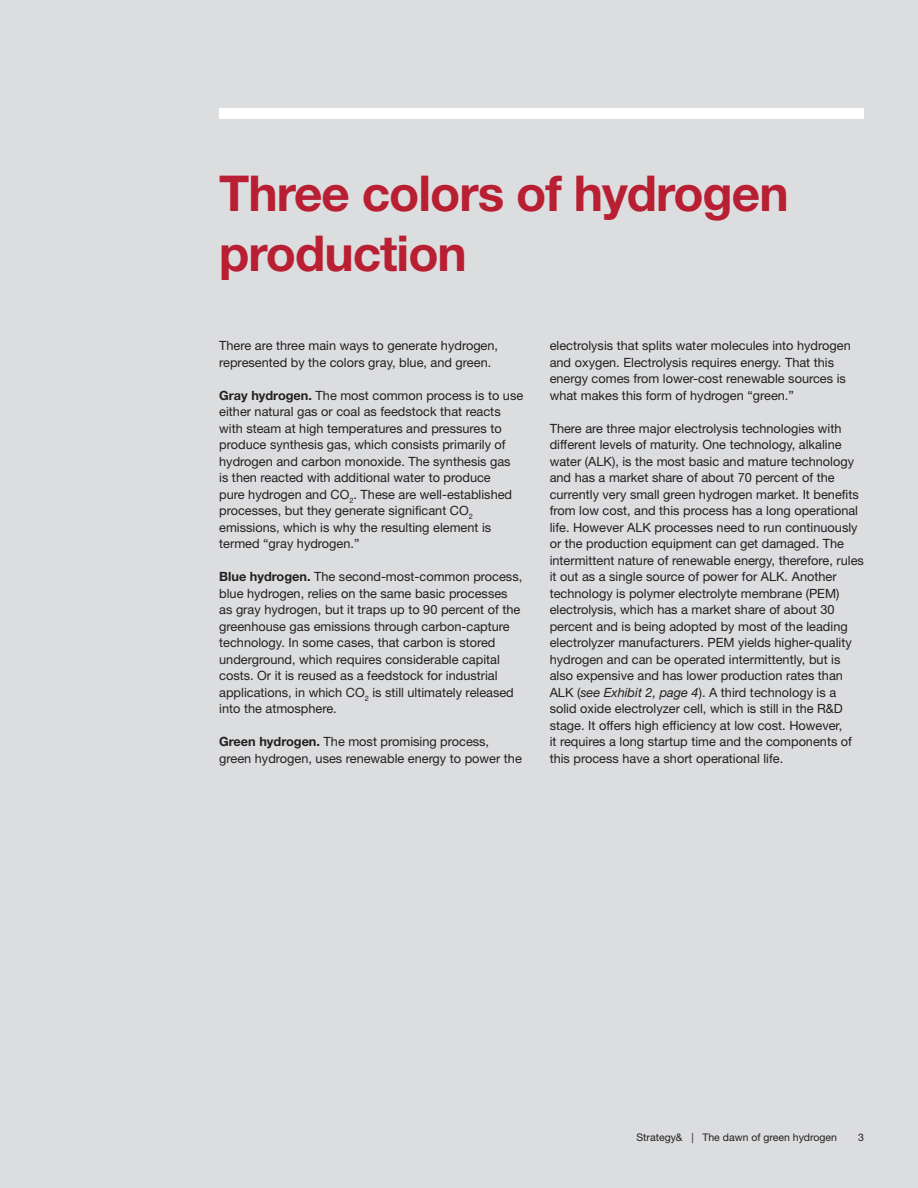
<style>
.page{position:relative;width:918px;height:1188px;background:#dcdddf}
.page>*{position:absolute;margin:0;border:0;box-sizing:border-box;transform-origin:0 0}
.Sidebar_header_roy{font:700 49.5px/59.4px "Helvetica Neue LT Std";letter-spacing:-.02em;color:#b91f33}
.Sidebar_Body_Text_8{font:12.75px/16.5px "Helvetica Neue LT Std";color:#231f20}
.Footer_Right_7_9_5{font:10.5px "Helvetica Neue LT Std";color:#231f20}
.s1{font-weight:700}
.s2{font-style:italic}
</style>
<div class="page">
<div style="left:219px;top:108px;width:645px;height:11px;background:#fff"></div>
<p class="Sidebar_header_roy" style="left:219px;top:163px;width:571px">Three colors of hydrogen production</p>
<p class="Sidebar_Body_Text_8" style="left:219px;top:337px;width:280px">There are three main ways to generate hydrogen, represented by the colors gray, blue, and green.</p>
<p class="Sidebar_Body_Text_8" style="left:219px;top:387px;width:305px"><span class="s1">Gray hydrogen.</span> The most common process is to use either natural gas or coal as feedstock that reacts with steam at high temperatures and pressures to produce synthesis gas, which consists primarily of hydrogen and carbon monoxide. The synthesis gas<br>is then reacted with additional water to produce<br>pure hydrogen and CO<sub>2</sub>. These are well-established processes, but they generate significant CO<sub>2 </sub>emissions, which is why the resulting element is termed “gray hydrogen.”</p>
<p class="Sidebar_Body_Text_8" style="left:219px;top:568px;width:305px"><span class="s1">Blue hydrogen.</span> The second-most-common process, blue hydrogen, relies on the same basic processes as gray hydrogen, but it traps up to 90 percent of the greenhouse gas emissions through carbon-capture technology. In some cases, that carbon is stored underground, which requires considerable capital costs. Or it is reused as a feedstock for industrial applications, in which CO<sub>2</sub> is still ultimately released into the atmosphere.</p>
<p class="Sidebar_Body_Text_8" style="left:219px;top:733px;width:304px"><span class="s1">Green hydrogen.</span> The most promising process, green hydrogen, uses renewable energy to power the</p>
<p class="Sidebar_Body_Text_8" style="left:550px;top:337px;width:303px">electrolysis that splits water molecules into hydrogen and oxygen. Electrolysis requires energy. That this energy comes from lower-cost renewable sources is what makes this form of hydrogen “green.”</p>
<p class="Sidebar_Body_Text_8" style="left:550px;top:420px;width:316px">There are three major electrolysis technologies with different levels of maturity. One technology, alkaline water (ALK), is the most basic and mature technology and has a market share of about 70 percent of the currently very small green hydrogen market. It benefits from low cost, and this process has a long operational life. However ALK processes need to run continuously or the production equipment can get damaged. The intermittent nature of renewable energy, therefore, rules it out as a single source of power for ALK. Another technology is polymer electrolyte membrane (PEM) electrolysis, which has a market share of about 30 percent and is being adopted by most of the leading electrolyzer manufacturers. PEM yields higher-quality hydrogen and can be operated intermittently, but is also expensive and has lower production rates than ALK (<span class="s2">see Exhibit 2, page 4</span>). A third technology is a solid oxide electrolyzer cell, which is still in the R&amp;D stage. It offers high efficiency at low cost. However,<br>it requires a long startup time and the components of this process have a short operational life.</p>
<p class="Footer_Right_7_9_5" style="left:636px;top:1132px;width:202px">Strategy&amp; | The dawn of green hydrogen</p>
<p class="Footer_Right_7_9_5" style="left:858px;top:1132px;width:7px">3</p>
</div>
